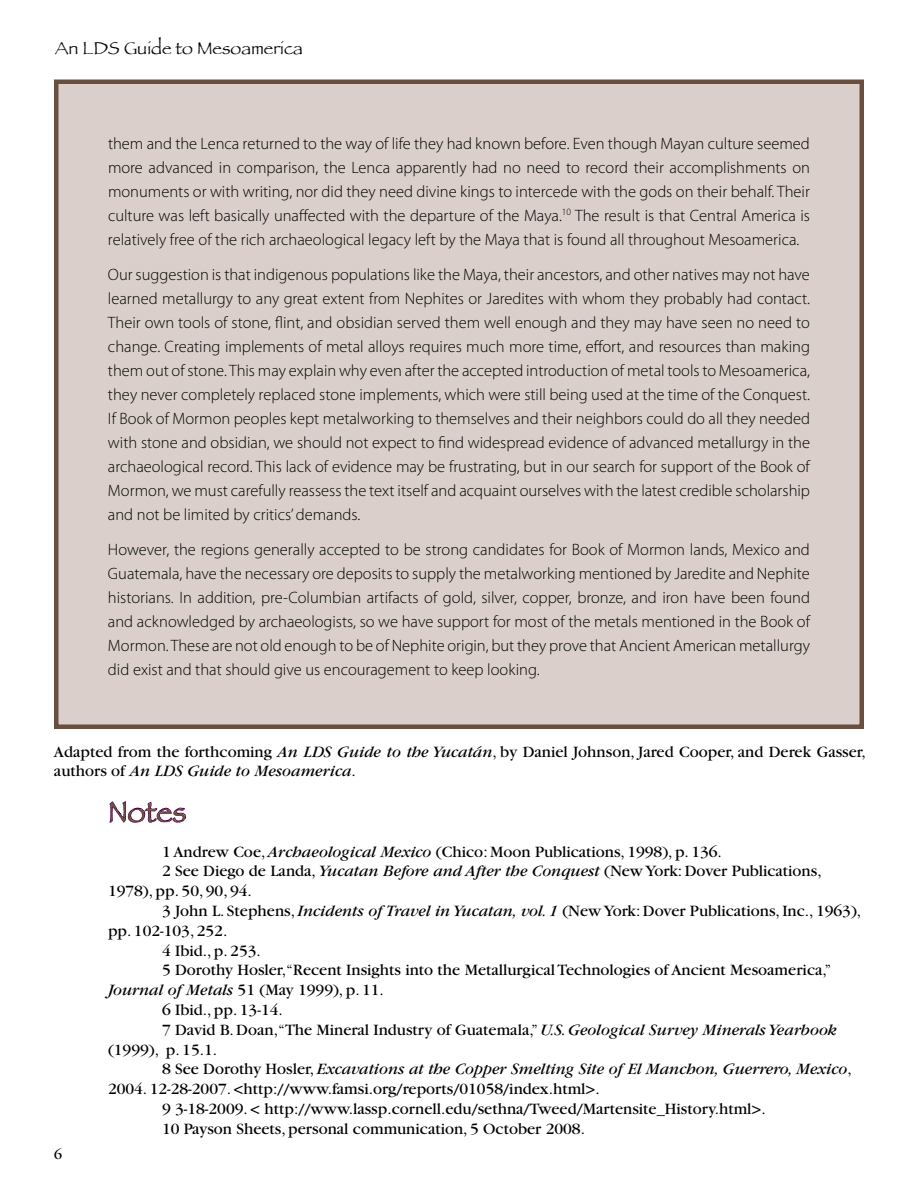
<style>
.page{position:relative;width:918px;height:1188px;background:#fff}
.page>*{position:absolute;margin:0;border:0;box-sizing:border-box;transform-origin:0 0}
.t1{font:30px "Papyrus";color:#684f40}
.t2{font:18px "Papyrus";color:#000}
.t3{font:300 16.5px/24px "Myriad Pro";color:#000;text-align:justify}
.t4{font:16.5px/19.8px "Garamond";color:#000}
.t5{font:italic 16.5px "Garamond";color:#000}
.t6{font:15px "Garamond";color:#000}
.s1{font-style:italic}
.s2{font-style:normal}
</style>
<div class="page">
<div style="left:54px;top:80px;width:810px;height:649px;background:#dacfca;border:4px solid #684f40"></div>
<svg style="left:109px;top:801px;width:77px;height:22px"></svg>
<p class="t2" style="left:55px;top:38px;width:249px">An LDS Guide to Mesoamerica</p>
<p class="t3" style="left:108px;top:131px;width:704px">them and the Lenca returned to the way of life they had known before. Even though Mayan culture seemed more advanced in comparison, the Lenca apparently had no need to record their accomplishments on monuments or with writing, nor did they need divine kings to intercede with the gods on their behalf. Their culture was left basically unaffected with the departure of the Maya.<sup>10</sup> The result is that Central America is relatively free of the rich archaeological legacy left by the Maya that is found all throughout Mesoamerica.</p>
<p class="t3" style="left:108px;top:262px;width:704px">Our suggestion is that indigenous populations like the Maya, their ancestors, and other natives may not have learned metallurgy to any great extent from Nephites or Jaredites with whom they probably had contact.<br>Their own tools of stone, flint, and obsidian served them well enough and they may have seen no need to change. Creating implements of metal alloys requires much more time, effort, and resources than making them out of stone. This may explain why even after the accepted introduction of metal tools to Mesoamerica, they never completely replaced stone implements, which were still being used at the time of the Conquest.<br>If Book of Mormon peoples kept metalworking to themselves and their neighbors could do all they needed with stone and obsidian, we should not expect to find widespread evidence of advanced metallurgy in the archaeological record. This lack of evidence may be frustrating, but in our search for support of the Book of Mormon, we must carefully reassess the text itself and acquaint ourselves with the latest credible scholarship and not be limited by critics’ demands.</p>
<p class="t3" style="left:108px;top:537px;width:703px">However, the regions generally accepted to be strong candidates for Book of Mormon lands, Mexico and Guatemala, have the necessary ore deposits to supply the metalworking mentioned by Jaredite and Nephite historians. In addition, pre-Columbian artifacts of gold, silver, copper, bronze, and iron have been found and acknowledged by archaeologists, so we have support for most of the metals mentioned in the Book of Mormon. These are not old enough to be of Nephite origin, but they prove that Ancient American metallurgy did exist and that should give us encouragement to keep looking.</p>
<p class="t4" style="left:54px;top:742px;width:813px">Adapted from the forthcoming <span class="s1">An LDS Guide to the Yucatán</span>, by Daniel Johnson, Jared Cooper, and Derek Gasser, authors of <span class="s1">An LDS Guide to Mesoamerica</span>.</p>
<p class="t6" style="left:54px;top:1146px;width:9px">6</p>
<h1 class="t1" style="left:108px;top:794px;width:80px">Notes</h1>
<p class="t4" style="left:162px;top:842px;width:562px">1 Andrew Coe, <span class="s1">Archaeological Mexico</span> (Chico: Moon Publications, 1998), p. 136.</p>
<p class="t4" style="left:162px;top:862px;width:661px">2 See Diego de Landa, <span class="s1">Yucatan Before and After the Conquest</span> (New York: Dover Publications,</p>
<p class="t4" style="left:108px;top:881px;width:145px">1978), pp. 50, 90, 94.</p>
<p class="t4" style="left:162px;top:901px;width:701px">3 John L. Stephens, <span class="s1">Incidents of Travel in Yucatan, vol. 1</span> (New York: Dover Publications, Inc., 1963),</p>
<p class="t4" style="left:108px;top:921px;width:121px">pp. 102-103, 252.</p>
<p class="t4" style="left:162px;top:941px;width:100px">4 Ibid., p. 253.</p>
<p class="t4" style="left:162px;top:961px;width:671px">5 Dorothy Hosler,“Recent Insights into the Metallurgical Technologies of Ancient Mesoamerica,”</p>
<p class="t4" style="left:108px;top:980px;width:277px"><span class="s1">Journal of Metals</span> 51 (May 1999), p. 11.</p>
<p class="t4" style="left:162px;top:1000px;width:122px">6 Ibid., pp. 13-14.</p>
<p class="t4" style="left:162px;top:1020px;width:677px">7 David B. Doan,“The Mineral Industry of Guatemala,” <span class="s1">U.S. Geological Survey Minerals Yearbook</span></p>
<p class="t4" style="left:108px;top:1040px;width:111px">(1999), p. 15.1.</p>
<p class="t5" style="left:162px;top:1061px;width:691px"><span class="s2">8 See Dorothy Hosler,</span> Excavations at the Copper Smelting Site of El Manchon, Guerrero, Mexico<span class="s2">,</span></p>
<p class="t4" style="left:108px;top:1079px;width:493px">2004. 12-28-2007. &lt;http://www.famsi.org/reports/01058/index.html&gt;.</p>
<p class="t4" style="left:162px;top:1099px;width:605px">9 3-18-2009. &lt; http://www.lassp.cornell.edu/sethna/Tweed/Martensite_History.html&gt;.</p>
<p class="t4" style="left:162px;top:1119px;width:425px">10 Payson Sheets, personal communication, 5 October 2008.</p>
</div>
